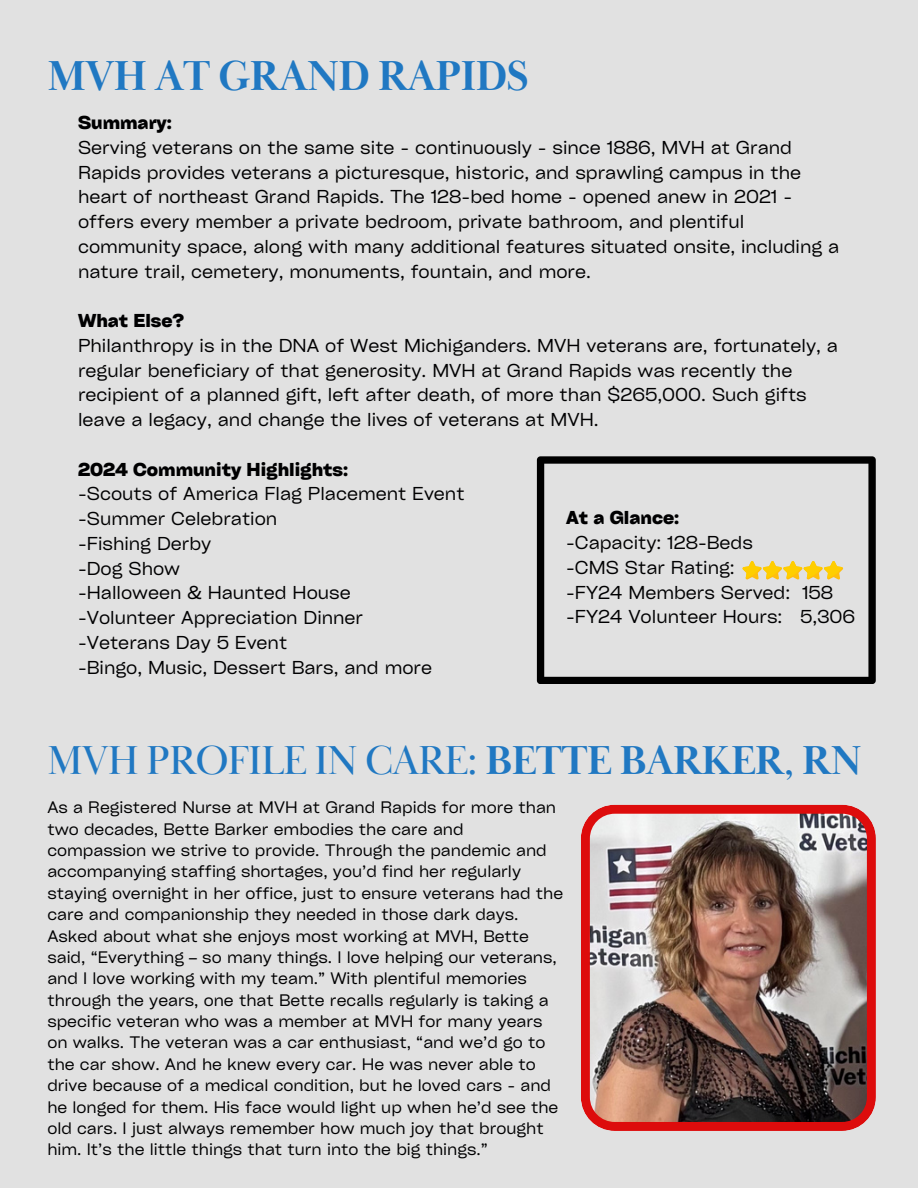
<style>
.page{position:relative;width:918px;height:1188px;background:#e1e1e1}
.page>*{position:absolute;margin:0;border:0;box-sizing:border-box;transform-origin:0 0}
.t1{font:700 43.05px "Baskerville Display PT";letter-spacing:-.03em;color:#2078c2}
.t2{font:41.55px "Baskerville Display PT";letter-spacing:-.03em;color:#2078c2}
.t3{font:17.85px/24.8px "Cy Grotesk Key";color:#000001}
.t4{font:15.9px/21.3px "Cy Grotesk Key";color:#000001}
.s1{font-weight:700}
</style>
<div class="page">
<svg style="left:537px;top:456px;width:338px;height:228px"></svg>
<img style="left:581px;top:805px;width:295px;height:326px">
<svg style="left:742px;top:561px;width:101px;height:19px"></svg>
<p class="t1" style="left:47px;top:49px;width:483px">MVH AT GRAND RAPIDS</p>
<h1 class="t3" style="left:78px;top:110px;width:763px"><span class="s1">Summary:<br></span>Serving veterans on the same site - continuously - since 1886, MVH at Grand Rapids provides veterans a picturesque, historic, and sprawling campus in the heart of northeast Grand Rapids. The 128-bed home - opened anew in 2021 - offers every member a private bedroom, private bathroom, and plentiful community space, along with many additional features situated onsite, including a nature trail, cemetery, monuments, fountain, and more.</h1>
<h3 class="t3" style="left:78px;top:308px;width:762px"><span class="s1">What Else?<br></span>Philanthropy is in the DNA of West Michiganders. MVH veterans are, fortunately, a regular beneficiary of that generosity. MVH at Grand Rapids was recently the recipient of a planned gift, left after death, of more than $265,000. Such gifts leave a legacy, and change the lives of veterans at MVH.</h3>
<h3 class="t3" style="left:78px;top:456px;width:388px"><span class="s1">2024 Community Highlights:<br></span>-Scouts of America Flag Placement Event -Summer Celebration<br>-Fishing Derby<br>-Dog Show<br>-Halloween &amp; Haunted House<br>-Volunteer Appreciation Dinner<br>-Veterans Day 5 Event<br>-Bingo, Music, Dessert Bars, and more</h3>
<h3 class="t3" style="left:566px;top:505px;width:291px"><span class="s1">At a Glance:<br></span>-Capacity: 128-Beds<br>-CMS Star Rating:<br>-FY24 Members Served: 158 -FY24 Volunteer Hours: 5,306</h3>
<p class="t2" style="left:47px;top:735px;width:816px">MVH PROFILE IN CARE: <span class="s1">BETTE BARKER, RN</span></p>
<h3 class="t4" style="left:47px;top:796px;width:517px">As a Registered Nurse at MVH at Grand Rapids for more than two decades, Bette Barker embodies the care and compassion we strive to provide. Through the pandemic and accompanying staffing shortages, you’d find her regularly staying overnight in her office, just to ensure veterans had the care and companionship they needed in those dark days.<br>Asked about what she enjoys most working at MVH, Bette said, “Everything – so many things. I love helping our veterans, and I love working with my team.” With plentiful memories through the years, one that Bette recalls regularly is taking a specific veteran who was a member at MVH for many years on walks. The veteran was a car enthusiast, “and we’d go to the car show. And he knew every car. He was never able to drive because of a medical condition, but he loved cars - and he longed for them. His face would light up when he’d see the old cars. I just always remember how much joy that brought him. It’s the little things that turn into the big things.”</h3>
</div>
